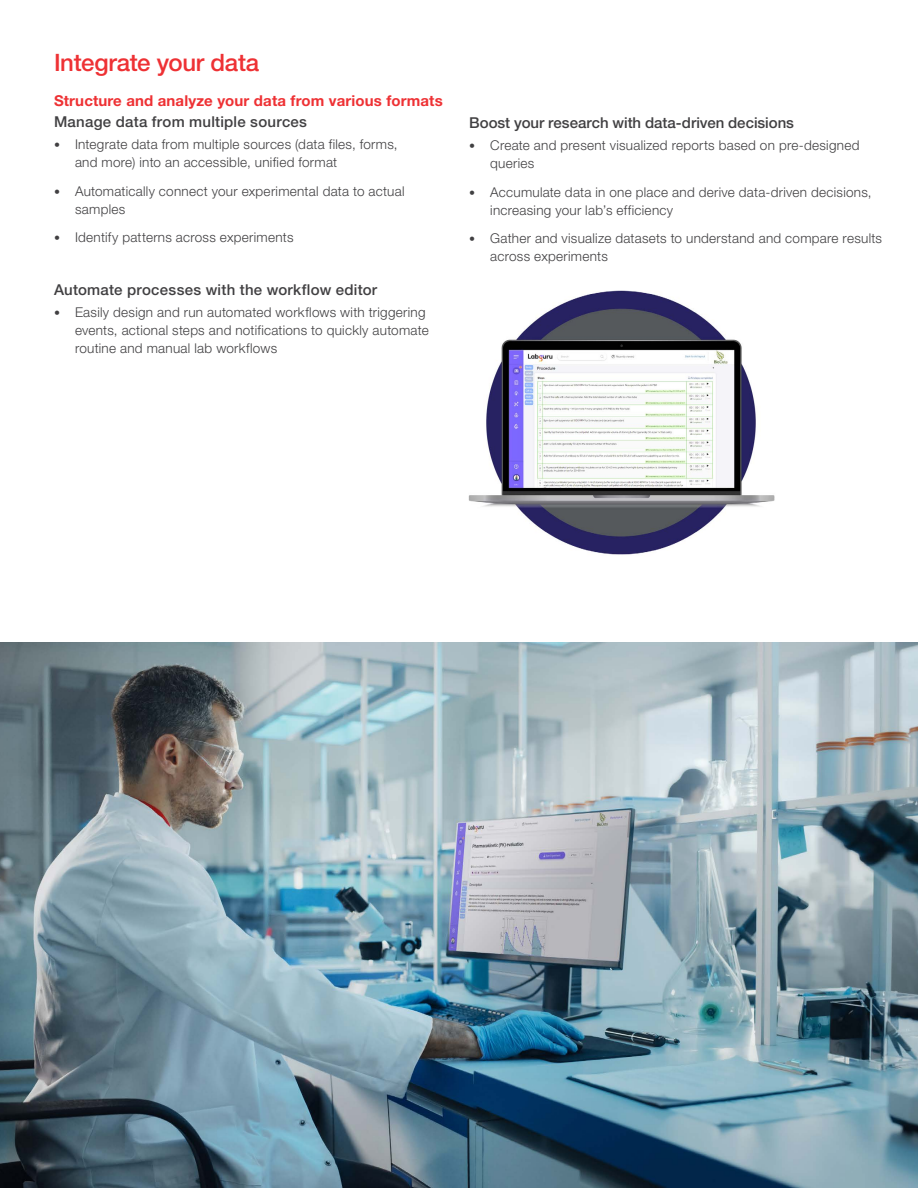
<style>
.page{position:relative;width:918px;height:1188px;background:#fff}
.page>*{position:absolute;margin:0;border:0;box-sizing:border-box;transform-origin:0 0}
.t1{font:500 24px "Helvetica Neue LT Std";letter-spacing:-.015em;color:#ee3134}
.t2{font:500 15px "Helvetica Neue LT Std";letter-spacing:.015em;color:#414042}
.t3{font:700 15px "Helvetica Neue LT Std";letter-spacing:.01em;color:#ee3134}
.t4{font:500 15px "Helvetica Neue LT Std";letter-spacing:-.005em;color:#414042}
.t5{font:300 13.5px/18px "Helvetica Neue LT Std";letter-spacing:.02em;color:#414042}
.s1{font-size:12px}
</style>
<div class="page">
<img style="left:468px;top:290px;width:307px;height:265px">
<img style="left:0;top:642px;width:918px;height:546px">
<h1 class="t1" style="left:54px;top:48px;width:207px">Integrate your data</h1>
<p class="t3" style="left:54px;top:91px;width:390px">Structure and analyze your data from various formats</p>
<p class="t2" style="left:54px;top:112px;width:255px">Manage data from multiple sources</p>
<p class="t5" style="left:75px;top:135px;width:324px;text-indent:-21px"><span class="s1">•</span> Integrate data from multiple sources (data files, forms, and more) into an accessible, unified format</p>
<p class="t5" style="left:75px;top:182px;width:331px;text-indent:-21px"><span class="s1">•</span> Automatically connect your experimental data to actual samples</p>
<p class="t5" style="left:54px;top:228px;width:241px"><span class="s1">•</span> Identify patterns across experiments</p>
<p class="t2" style="left:54px;top:280px;width:325px">Automate processes with the workflow editor</p>
<p class="t5" style="left:75px;top:303px;width:355px;text-indent:-21px"><span class="s1">•</span> Easily design and run automated workflows with triggering events, actional steps and notifications to quickly automate routine and manual lab workflows</p>
<p class="t4" style="left:469px;top:113px;width:326px">Boost your research with data-driven decisions</p>
<p class="t5" style="left:490px;top:136px;width:371px;text-indent:-21px"><span class="s1">•</span> Create and present visualized reports based on pre-designed queries</p>
<p class="t5" style="left:490px;top:183px;width:383px;text-indent:-21px"><span class="s1">•</span> Accumulate data in one place and derive data-driven decisions, increasing your lab’s efficiency</p>
<p class="t5" style="left:490px;top:229px;width:393px;text-indent:-21px"><span class="s1">•</span> Gather and visualize datasets to understand and compare results across experiments</p>
</div>
